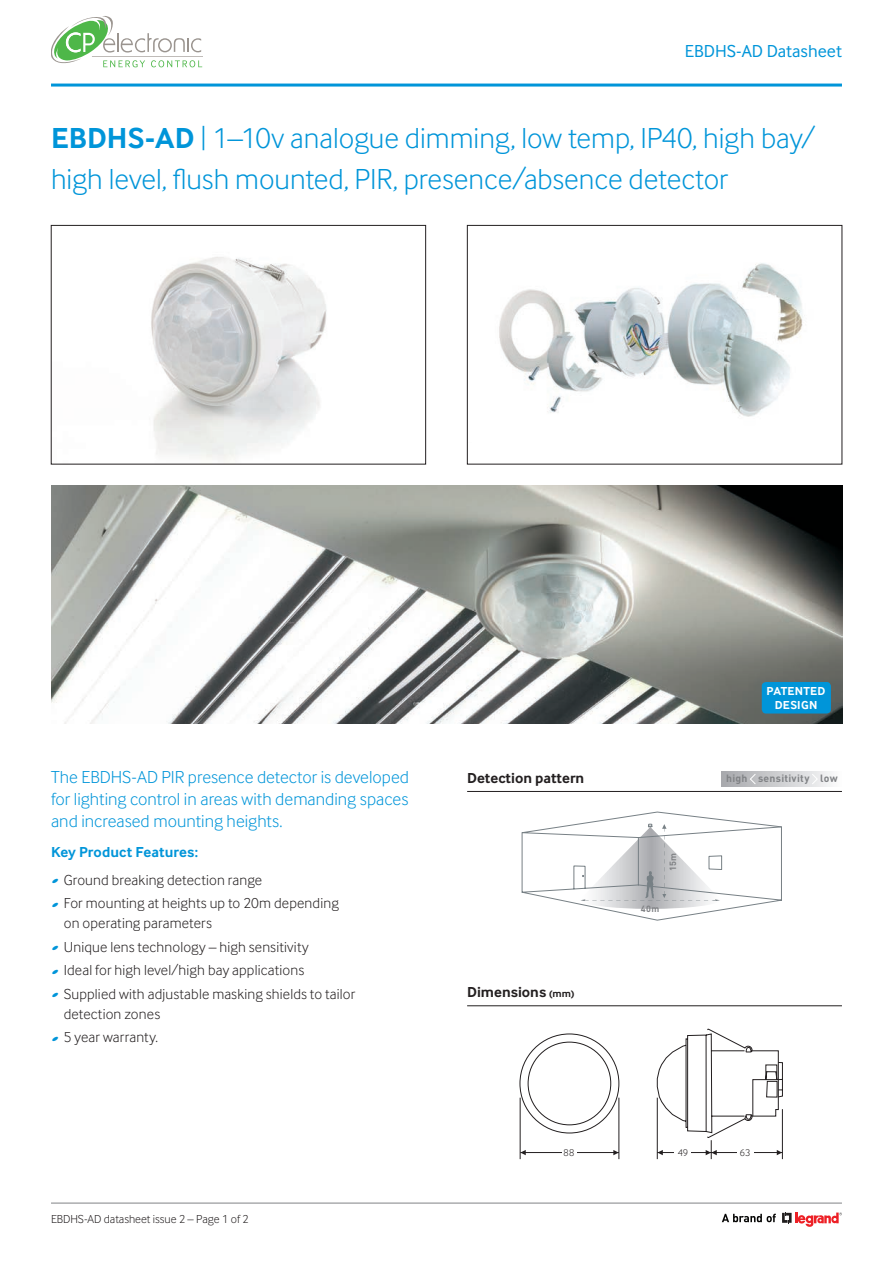
<style>
.page{position:relative;width:893px;height:1263px;background:#fff}
.page>*{position:absolute;margin:0;border:0;box-sizing:border-box;transform-origin:0 0}
.t1{font:300 30px/40.5px "Inter Face";color:#0095d9}
.t2{font:300 18px/21.6px "Inter Face";letter-spacing:.005em;color:#0095d9;text-align:justify}
.t3{font:18px "Inter Face";color:#0095d9}
.t4{font:300 15px/19.5px "Inter Face";letter-spacing:.01em;color:#231f20}
.t5{font:700 15px "Inter Face";color:#231f20}
.t6{font:700 15px "Inter Face";letter-spacing:.005em;color:#0095d9}
.t7{font:300 12px "Inter Face";color:#231f20}
.t8{font:700 12px/13.5px "Inter Face";letter-spacing:.02em;color:#fff;text-align:center}
.t9{font:700 10.5px "DIN";letter-spacing:.025em;color:#808285}
.t10{font:300 10.2px "Inter Face";color:#231f20}
.t11{font:700 9px "DIN";letter-spacing:.035em;color:#808285}
.s1{font-weight:700}
.s2{color:#0095d9}
.s3{font-size:10.5px}
</style>
<div class="page">
<hr style="left:51px;top:84px;width:791px;height:3px;background:#0095d9">
<svg style="left:51px;top:16px;width:151px;height:51px"></svg>
<hr style="left:92px;top:56px;width:110px;height:1px;background:#9a948f">
<hr style="left:51px;top:1203px;width:791px;height:1px;background:#808285">
<svg style="left:782px;top:1212px;width:60px;height:15px"></svg>
<svg style="left:722px;top:1214px;width:54px;height:8px"></svg>
<hr style="left:467px;top:791px;width:375px;height:1px;background:#231f20">
<svg style="left:722px;top:771px;width:109px;height:15px"></svg>
<svg style="left:749px;top:773px;width:7px;height:12px"></svg>
<svg style="left:811px;top:773px;width:7px;height:12px"></svg>
<hr style="left:467px;top:1005px;width:375px;height:1px;background:#231f20">
<img style="left:151px;top:257px;width:176px;height:204px">
<div style="left:51px;top:225px;width:375px;height:239px;border:1px solid #231f20"></div>
<img style="left:499px;top:263px;width:304px;height:154px">
<div style="left:467px;top:225px;width:375px;height:239px;border:1px solid #231f20"></div>
<img style="left:51px;top:486px;width:791px;height:238px">
<svg style="left:522px;top:812px;width:260px;height:108px"></svg>
<div style="left:762px;top:682px;width:69px;height:31px;background:#0095d9;border-radius:4px"></div>
<svg style="left:519px;top:1029px;width:264px;height:130px"></svg>
<p class="t3" style="left:685px;top:41px;width:158px">EBDHS-AD Datasheet</p>
<h1 class="t1" style="left:51px;top:118px;width:766px"><span class="s1">EBDHS-AD</span> | 1–10v analogue dimming, low temp, IP40, high bay/ high level, flush mounted, PIR, presence/absence detector</h1>
<p class="t2" style="left:51px;top:766px;width:360px">The EBDHS-AD PIR presence detector is developed for lighting control in areas with demanding spaces and increased mounting heights.</p>
<p class="t6" style="left:51px;top:843px;width:149px">Key Product Features:</p>
<p class="t4" style="left:51px;top:870px;width:213px"><span class="s2">●</span> Ground breaking detection range</p>
<p class="t4" style="left:64px;top:893px;width:277px;text-indent:-13px"><span class="s2">●</span> For mounting at heights up to 20m depending on operating parameters</p>
<p class="t4" style="left:51px;top:937px;width:259px"><span class="s2">●</span> Unique lens technology – high sensitivity</p>
<p class="t4" style="left:51px;top:960px;width:255px"><span class="s2">●</span> Ideal for high level/high bay applications</p>
<p class="t4" style="left:64px;top:984px;width:293px;text-indent:-13px"><span class="s2">●</span> Supplied with adjustable masking shields to tailor detection zones</p>
<p class="t4" style="left:51px;top:1028px;width:109px"><span class="s2">●</span> 5 year warranty.</p>
<p class="t7" style="left:51px;top:1212px;width:199px">EBDHS-AD datasheet issue 2 – Page 1 of 2</p>
<p class="t8" style="left:767px;top:684px;width:60px">PATENTED<br>DESIGN</p>
<p class="t5" style="left:467px;top:769px;width:119px">Detection pattern</p>
<p class="t9" style="left:726px;top:771px;width:113px">high sensitivity low</p>
<p class="t5" style="left:467px;top:983px;width:109px">Dimensions <span class="s3">(mm)</span></p>
<p class="t11" style="left:667px;top:870px;width:19px;rotate:-90deg">15m</p>
<p class="t11" style="left:641px;top:903px;width:20px">40m</p>
<p class="t10" style="left:564px;top:1147px;width:12px">88</p>
<p class="t10" style="left:678px;top:1147px;width:12px">49</p>
<p class="t10" style="left:740px;top:1147px;width:12px">63</p>
</div>
